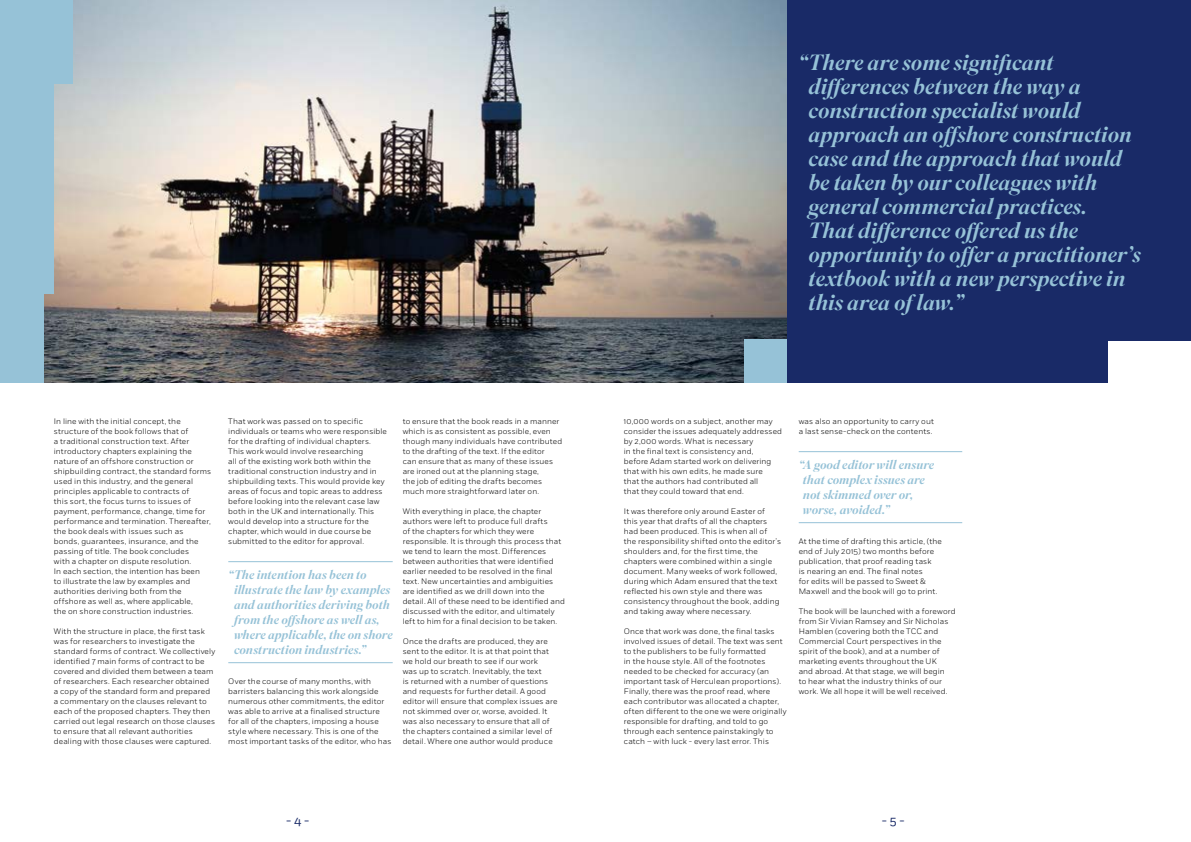
<style>
.page{position:relative;width:1191px;height:842px;background:#fff}
.page>*{position:absolute;margin:0;border:0;box-sizing:border-box;transform-origin:0 0}
.t1{font:italic 500 22px/24px "Superior Title";color:#96c2d7}
.t2{font:italic 500 12.5px/15px "Superior Title";color:#96c2d7}
.t3{font:12px "Fort";color:#192a67}
.t4{font:300 8px/10px "Fort";letter-spacing:.015em;color:#000}
</style>
<div class="page">
<img style="left:44px;top:0;width:743px;height:383px">
<div style="left:743px;top:339px;width:44px;height:44px;background:#96c2d7"></div>
<div style="left:787px;top:0;width:404px;height:383px;background:#192a67"></div>
<hr style="left:798px;top:451px;width:164px;height:1px;background:#96c2d7">
<hr style="left:798px;top:522px;width:164px;height:1px;background:#96c2d7">
<div style="left:0;top:43px;width:54px;height:251px;background:#96c2d7"></div>
<hr style="left:228px;top:561px;width:165px;height:1px;background:#96c2d7">
<hr style="left:228px;top:662px;width:165px;height:1px;background:#96c2d7">
<div style="left:0;top:0;width:44px;height:383px;background:#96c2d7"></div>
<div style="left:20px;top:0;width:53px;height:84px;background:#96c2d7"></div>
<div style="left:1108px;top:341px;width:83px;height:44px;background:#fff"></div>
<p class="t1" style="left:808px;top:51px;width:334px;text-indent:-10px">“There are some significant differences between the way a construction specialist would approach an offshore construction case and the approach that would be taken by our colleagues with general commercial practices.<br>That difference offered us the opportunity to offer a practitioner’s textbook with a new perspective in this area of law.”</p>
<p class="t4" style="left:54px;top:416px;width:159px">In line with the initial concept, the structure of the book follows that of<br>a traditional construction text. After introductory chapters explaining the nature of an offshore construction or shipbuilding contract, the standard forms used in this industry, and the general principles applicable to contracts of<br>this sort, the focus turns to issues of payment, performance, change, time for performance and termination. Thereafter, the book deals with issues such as<br>bonds, guarantees, insurance, and the passing of title. The book concludes<br>with a chapter on dispute resolution.<br>In each section, the intention has been<br>to illustrate the law by examples and authorities deriving both from the offshore as well as, where applicable,<br>the on shore construction industries.</p>
<p class="t4" style="left:54px;top:626px;width:163px">With the structure in place, the first task was for researchers to investigate the standard forms of contract. We collectively identified 7 main forms of contract to be covered and divided them between a team of researchers. Each researcher obtained a copy of the standard form and prepared a commentary on the clauses relevant to each of the proposed chapters. They then carried out legal research on those clauses to ensure that all relevant authorities dealing with those clauses were captured.</p>
<p class="t4" style="left:228px;top:416px;width:160px">That work was passed on to specific individuals or teams who were responsible for the drafting of individual chapters.<br>This work would involve researching<br>all of the existing work both within the traditional construction industry and in shipbuilding texts. This would provide key areas of focus and topic areas to address before looking into the relevant case law both in the UK and internationally. This would develop into a structure for the chapter, which would in due course be submitted to the editor for approval.</p>
<h2 class="t2" style="left:234px;top:567px;width:160px;text-indent:-6px">“The intention has been to illustrate the law by examples and authorities deriving both from the offshore as well as, where applicable, the on shore construction industries.”</h2>
<p class="t4" style="left:228px;top:676px;width:165px">Over the course of many months, with barristers balancing this work alongside numerous other commitments, the editor was able to arrive at a finalised structure for all of the chapters, imposing a house style where necessary. This is one of the most important tasks of the editor, who has</p>
<p class="t4" style="left:403px;top:416px;width:161px">to ensure that the book reads in a manner which is as consistent as possible, even though many individuals have contributed to the drafting of the text. If the editor<br>can ensure that as many of these issues are ironed out at the planning stage,<br>the job of editing the drafts becomes much more straightforward later on.</p>
<p class="t4" style="left:403px;top:506px;width:164px">With everything in place, the chapter authors were left to produce full drafts<br>of the chapters for which they were responsible. It is through this process that we tend to learn the most. Differences between authorities that were identified earlier needed to be resolved in the final text. New uncertainties and ambiguities are identified as we drill down into the detail. All of these need to be identified and discussed with the editor, and ultimately left to him for a final decision to be taken.</p>
<p class="t4" style="left:403px;top:636px;width:156px">Once the drafts are produced, they are sent to the editor. It is at that point that we hold our breath to see if our work<br>was up to scratch. Inevitably, the text<br>is returned with a number of questions and requests for further detail. A good editor will ensure that complex issues are not skimmed over or, worse, avoided. It was also necessary to ensure that all of the chapters contained a similar level of detail. Where one author would produce</p>
<p class="t4" style="left:624px;top:416px;width:160px">10,000 words on a subject, another may consider the issues adequately addressed by 2,000 words. What is necessary<br>in the final text is consistency and,<br>before Adam started work on delivering that with his own edits, he made sure<br>that the authors had contributed all<br>that they could toward that end.</p>
<p class="t4" style="left:624px;top:506px;width:159px">It was therefore only around Easter of<br>this year that drafts of all the chapters had been produced. This is when all of the responsibility shifted onto the editor’s shoulders and, for the first time, the chapters were combined within a single document. Many weeks of work followed, during which Adam ensured that the text reflected his own style and there was consistency throughout the book, adding and taking away where necessary.</p>
<p class="t4" style="left:624px;top:626px;width:164px">Once that work was done, the final tasks involved issues of detail. The text was sent to the publishers to be fully formatted<br>in the house style. All of the footnotes needed to be checked for accuracy (an important task of Herculean proportions).<br>Finally, there was the proof read, where each contributor was allocated a chapter, often different to the one we were originally responsible for drafting, and told to go through each sentence painstakingly to catch – with luck - every last error. This</p>
<p class="t4" style="left:798px;top:416px;width:137px">was also an opportunity to carry out a last sense-check on the contents.</p>
<h2 class="t2" style="left:803px;top:457px;width:133px;text-indent:-4px">“A good editor will ensure that complex issues are not skimmed over or, worse, avoided.”</h2>
<p class="t4" style="left:798px;top:536px;width:145px">At the time of drafting this article, (the end of July 2015) two months before publication, that proof reading task<br>is nearing an end. The final notes<br>for edits will be passed to Sweet &amp; Maxwell and the book will go to print.</p>
<p class="t4" style="left:798px;top:606px;width:158px">The book will be launched with a foreword from Sir Vivian Ramsey and Sir Nicholas Hamblen (covering both the TCC and Commercial Court perspectives in the spirit of the book), and at a number of marketing events throughout the UK<br>and abroad. At that stage, we will begin<br>to hear what the industry thinks of our work. We all hope it will be well received.</p>
<h3 class="t3" style="left:286px;top:814px;width:25px">- 4 -</h3>
<h3 class="t3" style="left:882px;top:814px;width:24px">- 5 -</h3>
</div>
